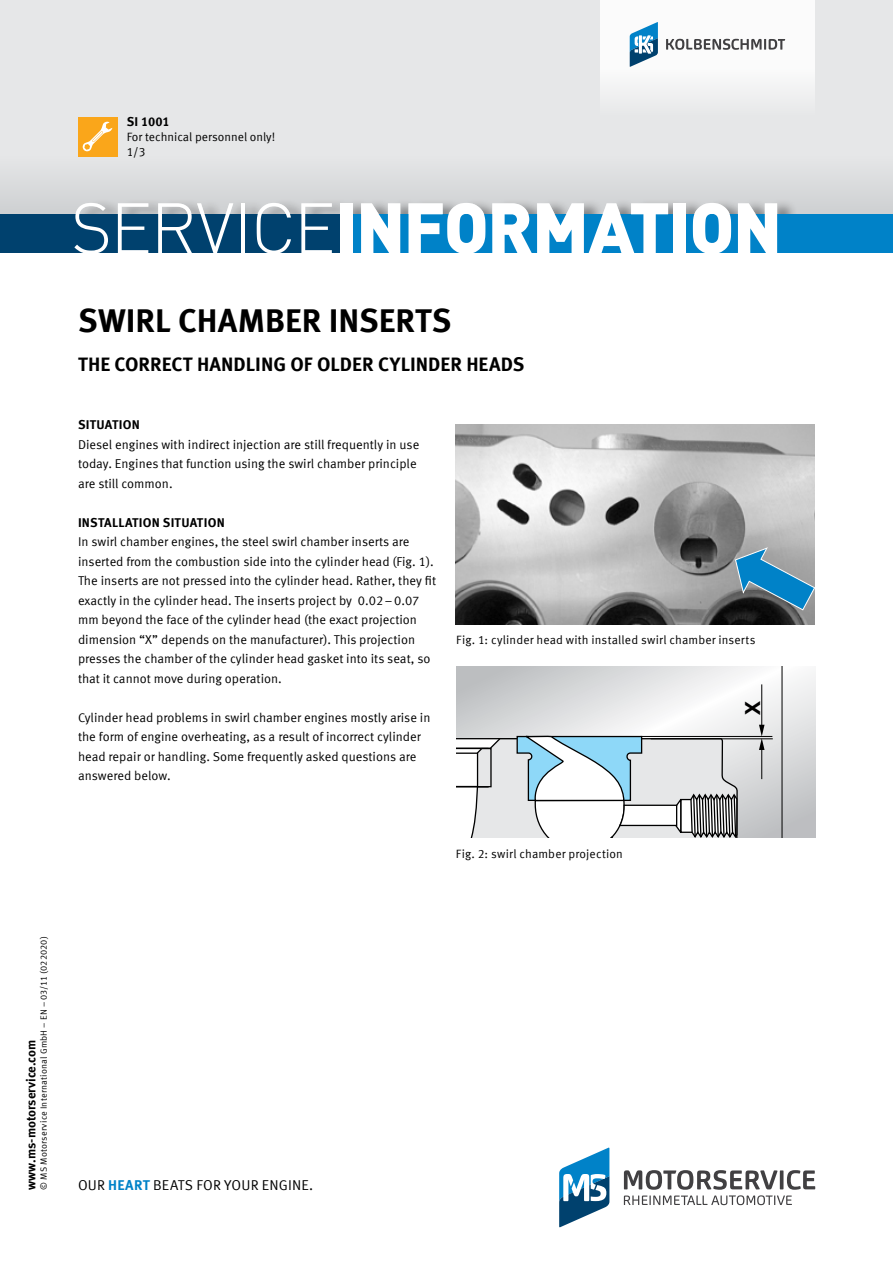
<style>
.page{position:relative;width:893px;height:1263px;background:#fff}
.page>*{position:absolute;margin:0;border:0;box-sizing:border-box;transform-origin:0 0}
.t1{font:900 70.5px "DIN Offc";letter-spacing:-.025em;color:#fff}
.t2{font:700 33px "Meta Offc Pro";color:#000}
.t3{font:700 20.85px "Arial";color:#000}
.t4{font:700 19.5px "Meta Offc Pro";color:#000}
.t5{font:14.25px "Meta Offc Pro Norm";letter-spacing:.01em;color:#000}
.t6{font:12.75px/19.5px "Meta Offc Pro Norm";color:#000}
.t7{font:700 12.75px "Meta Offc Pro";letter-spacing:.01em;color:#000}
.t8{font:12px "Meta Offc Pro Norm";letter-spacing:.01em;color:#000}
.t9{font:9px "Meta Offc Pro Norm";letter-spacing:.02em;color:#000}
.s1{font-weight:300}
.s2{font-family:"Meta Offc Pro";font-weight:700;color:#0082c8}
</style>
<div class="page">
<svg style="left:559px;top:1147px;width:50px;height:80px"></svg>
<svg style="left:624px;top:1170px;width:191px;height:35px"></svg>
<div style="left:0;top:0;width:893px;height:224px;background:#e6e7e8"></div>
<div style="left:0;top:156px;width:893px;height:58px;background:#dcdddf"></div>
<div style="left:77px;top:199px;width:720px;height:15px;background:#000;opacity:.4"></div>
<div style="left:0;top:214px;width:893px;height:39px;background:#00416e"></div>
<div style="left:347px;top:214px;width:546px;height:39px;background:#0082c8"></div>
<div style="left:78px;top:117px;width:39px;height:39px;background:#faa61a"></div>
<svg style="left:82px;top:121px;width:30px;height:31px"></svg>
<div style="left:600px;top:0;width:215px;height:117px;background:linear-gradient(to bottom,#fff,#edeeef)"></div>
<svg style="left:630px;top:22px;width:28px;height:45px"></svg>
<svg style="left:666px;top:39px;width:119px;height:11px"></svg>
<svg style="left:782px;top:666px;width:33px;height:171px"></svg>
<svg style="left:456px;top:666px;width:326px;height:171px"></svg>
<img style="left:456px;top:424px;width:359px;height:200px">
<svg style="left:735px;top:547px;width:80px;height:64px;background:#53859f"></svg>
<p class="t7" style="left:127px;top:111px;width:45px">SI 1001</p>
<p class="t8" style="left:127px;top:128px;width:150px">For technical personnel only!</p>
<p class="t8" style="left:127px;top:143px;width:20px">1/3</p>
<h1 class="t1" style="left:71px;top:181px;width:713px"><span class="s1">SERVICE</span>INFORMATION</h1>
<h2 class="t2" style="left:78px;top:294px;width:375px">SWIRL CHAMBER INSERTS</h2>
<h3 class="t4" style="left:78px;top:348px;width:448px">THE CORRECT HANDLING OF OLDER CYLINDER HEADS</h3>
<p class="t7" style="left:78px;top:415px;width:63px">SITUATION</p>
<p class="t6" style="left:78px;top:434px;width:343px">Diesel engines with indirect injection are still frequently in use today. Engines that function using the swirl chamber principle are still common.</p>
<p class="t7" style="left:78px;top:512px;width:148px">INSTALLATION SITUATION</p>
<p class="t6" style="left:78px;top:531px;width:360px">In swirl chamber engines, the steel swirl chamber inserts are inserted from the combustion side into the cylinder head (Fig. 1).<br>The inserts are not pressed into the cylinder head. Rather, they fit exactly in the cylinder head. The inserts project by 0.02–0.07 mm beyond the face of the cylinder head (the exact projection dimension “X” depends on the manufacturer). This projection presses the chamber of the cylinder head gasket into its seat, so that it cannot move during operation.</p>
<p class="t6" style="left:78px;top:706px;width:354px">Cylinder head problems in swirl chamber engines mostly arise in the form of engine overheating, as a result of incorrect cylinder head repair or handling. Some frequently asked questions are answered below.</p>
<p class="t8" style="left:456px;top:630px;width:301px">Fig. 1: cylinder head with installed swirl chamber inserts</p>
<h3 class="t3" style="left:739px;top:715px;width:15px;rotate:-90deg">X</h3>
<p class="t8" style="left:456px;top:845px;width:168px">Fig. 2: swirl chamber projection</p>
<p class="t9" style="left:37px;top:1189px;width:255px;rotate:-90deg">© MS Motorservice International GmbH – EN – 03/11 (022020)</p>
<p class="t7" style="left:21px;top:1189px;width:151px;rotate:-90deg">www.ms-motorservice.com</p>
<p class="t5" style="left:78px;top:1174px;width:237px">OUR <span class="s2">HEART</span> BEATS FOR YOUR ENGINE.</p>
</div>
